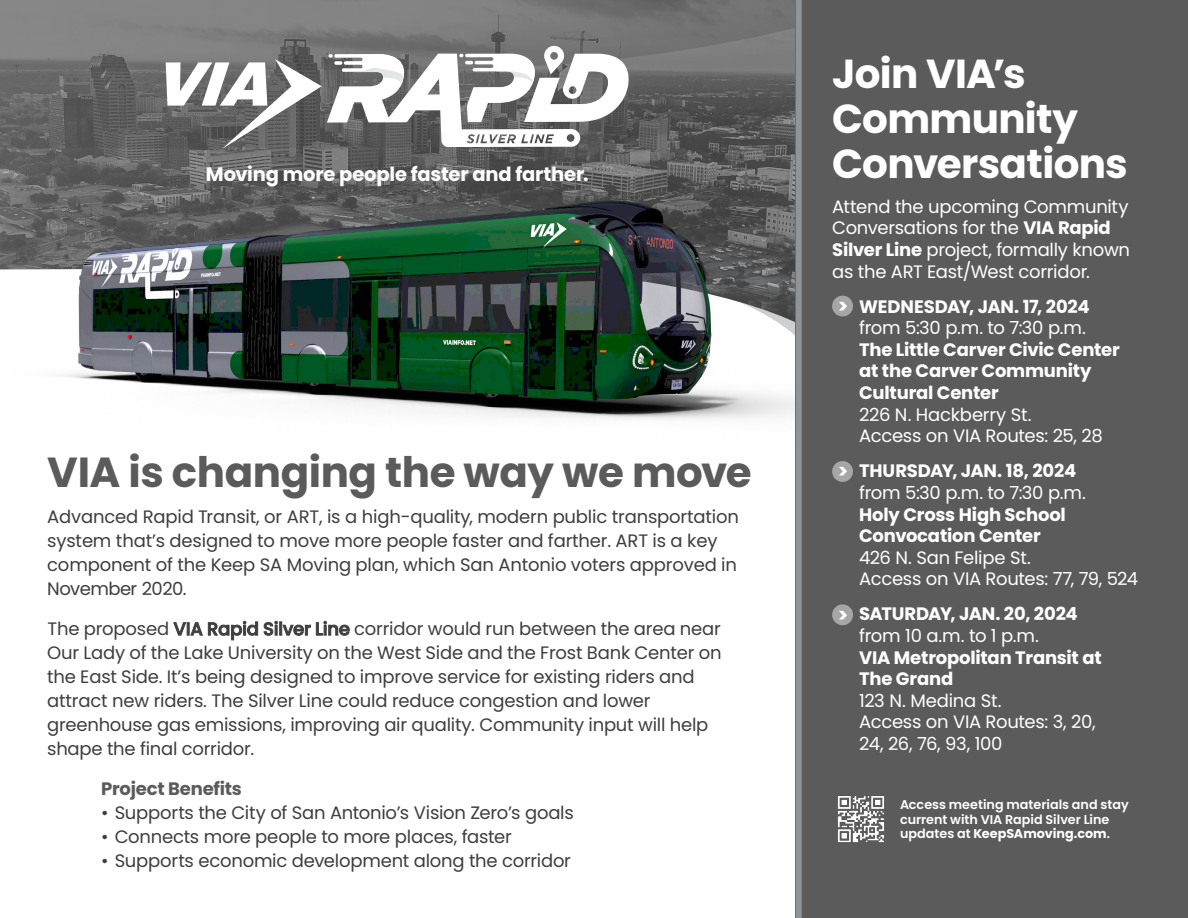
<style>
.page{position:relative;width:1188px;height:918px;background:#fff}
.page>*{position:absolute;margin:0;border:0;box-sizing:border-box;transform-origin:0 0}
.t1{font:700 42px "Poppins";letter-spacing:-.01em;color:#5b5b5b}
.t2{font:700 40.5px/45px "Poppins";letter-spacing:-.02em;color:#fff}
.t3{font:700 19.5px "Poppins";letter-spacing:-.01em;color:#fff}
.t4{font:18px/24px "Poppins";letter-spacing:-.01em;color:#3e3e3f}
.t5{font:18px/21.6px "Poppins";letter-spacing:-.015em;color:#fff}
.t6{font:700 18px/21.6px "Poppins";letter-spacing:-.01em;color:#fff}
.t7{font:700 18px "Poppins";letter-spacing:-.01em;color:#5b5b5b}
.t8{font:600 12.75px/15px "Poppins";color:#fff}
.s1{font-weight:500;color:#404040}
.s2{font-weight:700}
.s3{font-weight:400}
</style>
<div class="page">
<img style="left:0;top:0;width:796px;height:198px">
<img style="left:0;top:198px;width:796px;height:283px">
<div style="left:796px;top:0;width:392px;height:918px;background:#5b5b5b"></div>
<div style="left:796px;top:0;width:6px;height:918px;background:#919497"></div>
<svg style="left:166px;top:46px;width:463px;height:103px"></svg>
<div style="left:832px;top:296px;width:21px;height:21px;background:#a6a6a6;border-radius:50%"></div>
<div style="left:832px;top:461px;width:21px;height:21px;background:#a6a6a6;border-radius:50%"></div>
<div style="left:832px;top:604px;width:21px;height:21px;background:#a6a6a6;border-radius:50%"></div>
<img style="left:838px;top:796px;width:46px;height:47px">
<p class="t3" style="left:206px;top:163px;width:384px">Moving more people faster and farther.</p>
<p class="t1" style="left:47px;top:448px;width:706px">VIA is changing the way we move</p>
<p class="t4" style="left:47px;top:505px;width:693px">Advanced Rapid Transit, or ART, is a high-quality, modern public transportation system that’s designed to move more people faster and farther. ART is a key component of the Keep SA Moving plan, which San Antonio voters approved in November 2020.</p>
<p class="t4" style="left:47px;top:617px;width:676px">The proposed <span class="s1">VIA Rapid Silver Line</span> corridor would run between the area near Our Lady of the Lake University on the West Side and the Frost Bank Center on the East Side. It’s being designed to improve service for existing riders and attract new riders. The Silver Line could reduce congestion and lower greenhouse gas emissions, improving air quality. Community input will help shape the final corridor.</p>
<p class="t7" style="left:101px;top:778px;width:142px">Project Benefits</p>
<p class="t4" style="left:101px;top:801px;width:474px">• Supports the City of San Antonio’s Vision Zero’s goals</p>
<p class="t4" style="left:101px;top:825px;width:412px">• Connects more people to more places, faster</p>
<p class="t4" style="left:101px;top:849px;width:471px">• Supports economic development along the corridor</p>
<p class="t2" style="left:832px;top:51px;width:297px">Join VIA’s<br>Community<br>Conversations</p>
<p class="t5" style="left:832px;top:196px;width:299px">Attend the upcoming Community<br>Conversations for the <span class="s2">VIA Rapid<br>Silver Line</span> project, formally known as the ART East/West corridor.</p>
<p class="t6" style="left:859px;top:296px;width:262px">WEDNESDAY, JAN. 17, 2024 <span class="s3">from 5:30 p.m. to 7:30 p.m.<br></span>The Little Carver Civic Center at the Carver Community<br>Cultural Center<br><span class="s3">226 N. Hackberry St.<br>Access on VIA Routes: 25, 28</span></p>
<p class="t5" style="left:859px;top:460px;width:281px"><span class="s2">THURSDAY, JAN. 18, 2024<br></span>from 5:30 p.m. to 7:30 p.m.<br><span class="s2">Holy Cross High School<br>Convocation Center<br></span>426 N. San Felipe St.<br>Access on VIA Routes: 77, 79, 524</p>
<p class="t5" style="left:859px;top:603px;width:244px"><span class="s2">SATURDAY, JAN. 20, 2024 </span>from 10 a.m. to 1 p.m.<br><span class="s2">VIA Metropolitan Transit at<br>The Grand<br></span>123 N. Medina St.<br>Access on VIA Routes: 3, 20,<br>24, 26, 76, 93, 100</p>
<p class="t3" style="left:838px;top:295px;width:12px">&gt;</p>
<p class="t3" style="left:838px;top:460px;width:12px">&gt;</p>
<p class="t3" style="left:838px;top:603px;width:12px">&gt;</p>
<p class="t8" style="left:900px;top:797px;width:230px">Access meeting materials and stay current with VIA Rapid Silver Line updates at <span class="s2">KeepSAmoving.com</span>.</p>
</div>
